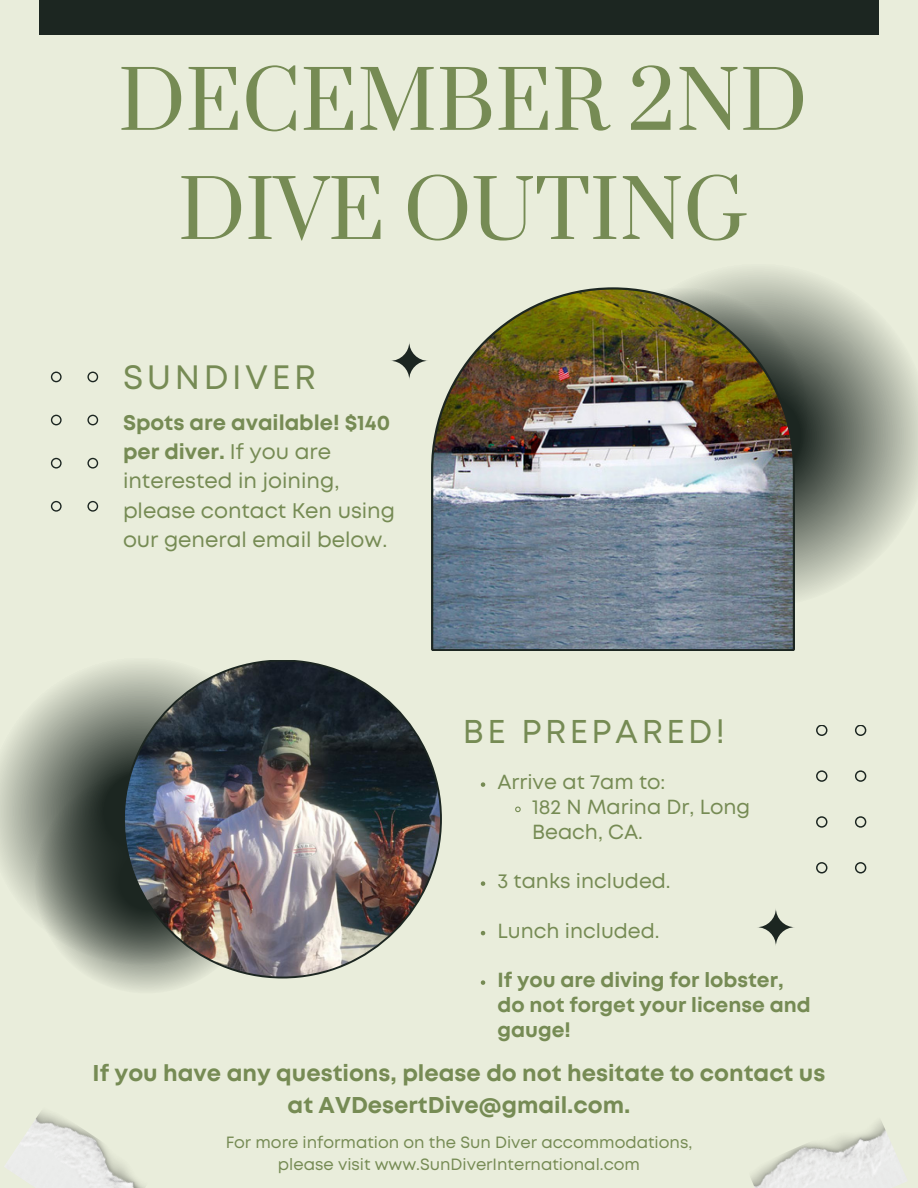
<style>
.page{position:relative;width:918px;height:1188px;background:#e9eddb}
.page>*{position:absolute;margin:0;border:0;box-sizing:border-box;transform-origin:0 0}
.t1{font:78.6px/109.2px "Prata";color:#768b54;text-align:center}
.t2{font:33.75px "Mont";letter-spacing:.11em;color:#768b54}
.t3{font:32.85px "Mont";letter-spacing:.11em;color:#768b54}
.t4{font:700 22.8px/31.5px "Mont";color:#768b54;text-align:center}
.t5{font:21.15px/29.2px "Mont";color:#768b54}
.t6{font:20.4px/24.8px "Mont";color:#768b54}
.t7{font:700 20.4px/24.8px "Mont";color:#768b54}
.t8{font:16.35px/22.5px "Mont";color:#768b54;text-align:center}
.s1{font-weight:700}
</style>
<div class="page">
<div style="left:39px;top:0;width:840px;height:35px;background:#1c2621"></div>
<svg style="left:795px;top:302px;width:123px;height:296px"></svg>
<svg style="left:684px;top:269px;width:173px;height:318px;background:#8d9488"></svg>
<svg style="left:0;top:660px;width:329px;height:319px"></svg>
<svg style="left:9px;top:745px;width:274px;height:246px"></svg>
<img style="left:125px;top:661px;width:315px;height:316px;border-radius:50%">
<svg style="left:431px;top:287px;width:364px;height:364px"></svg>
<img style="left:433px;top:290px;width:360px;height:359px">
<svg style="left:390px;top:342px;width:38px;height:38px"></svg>
<svg style="left:757px;top:908px;width:38px;height:38px"></svg>
<img style="left:4px;top:1111px;width:141px;height:77px">
<img style="left:751px;top:1120px;width:156px;height:68px">
<svg style="left:50px;top:372px;width:48px;height:140px"></svg>
<svg style="left:481px;top:782px;width:4px;height:5px"></svg>
<svg style="left:515px;top:806px;width:6px;height:7px"></svg>
<svg style="left:481px;top:881px;width:4px;height:5px"></svg>
<svg style="left:481px;top:931px;width:4px;height:4px"></svg>
<svg style="left:481px;top:980px;width:4px;height:5px"></svg>
<svg style="left:816px;top:725px;width:51px;height:149px"></svg>
<p class="t1" style="left:118px;top:50px;width:690px">DECEMBER 2ND<br>DIVE OUTING</p>
<p class="t2" style="left:123px;top:364px;width:195px">SUNDIVER</p>
<p class="t5" style="left:123px;top:410px;width:274px"><span class="s1">Spots are available! $140 per diver.</span> If you are interested in joining, please contact Ken using our general email below.</p>
<p class="t3" style="left:463px;top:719px;width:264px">BE PREPARED!</p>
<p class="t6" style="left:497px;top:771px;width:170px">Arrive at 7am to:</p>
<p class="t6" style="left:532px;top:796px;width:220px">182 N Marina Dr, Long<br>Beach, CA.</p>
<p class="t6" style="left:497px;top:870px;width:175px">3 tanks included.</p>
<p class="t6" style="left:497px;top:920px;width:164px">Lunch included.</p>
<p class="t7" style="left:497px;top:969px;width:315px">If you are diving for lobster, do not forget your license and gauge!</p>
<p class="t4" style="left:93px;top:1059px;width:734px">If you have any questions, please do not hesitate to contact us at AVDesertDive@gmail.com.</p>
<p class="t8" style="left:226px;top:1132px;width:468px">For more information on the Sun Diver accommodations, please visit www.SunDiverInternational.com</p>
</div>
